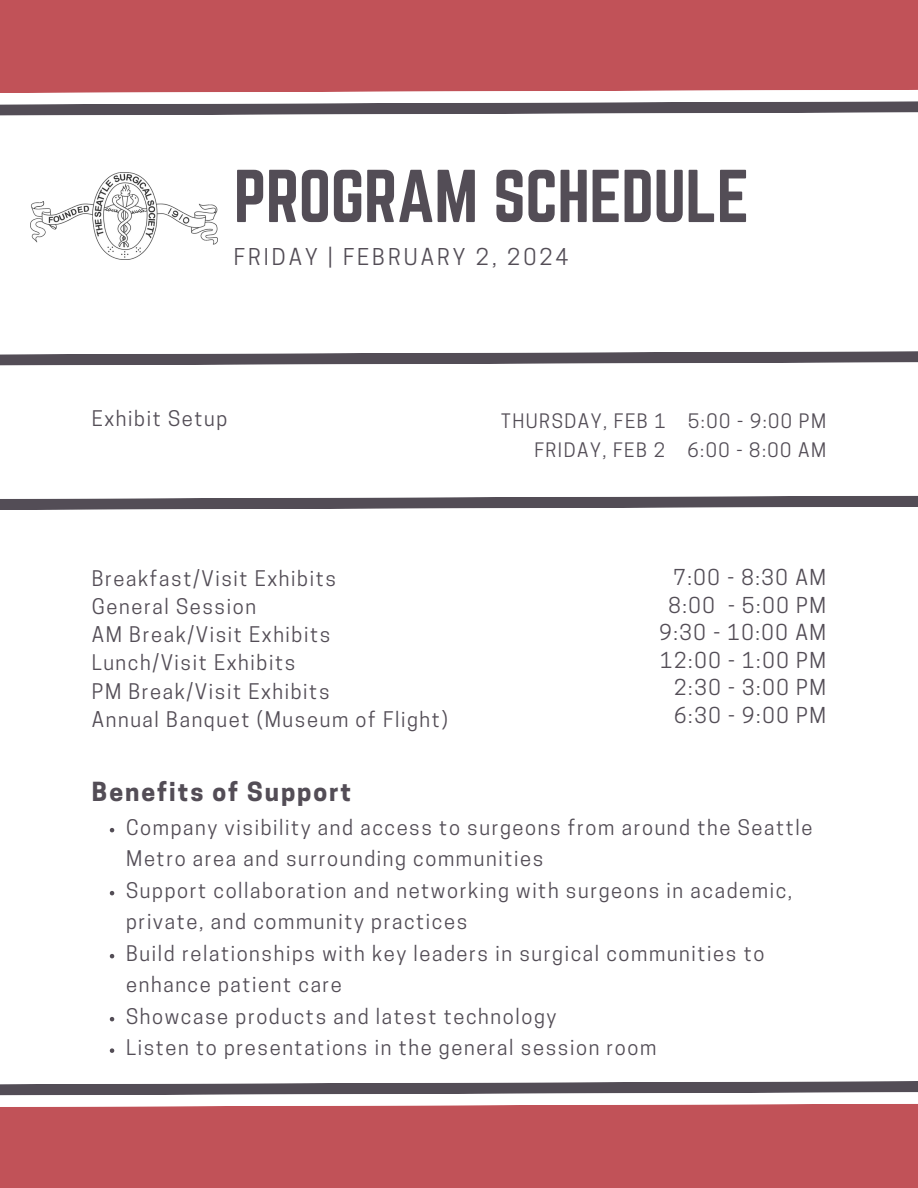
<style>
.page{position:relative;width:918px;height:1188px;background:#fff}
.page>*{position:absolute;margin:0;border:0;box-sizing:border-box;transform-origin:0 0}
.t1{font:65.4px "Norwester";letter-spacing:-.01em;color:#534d56}
.t2{font:700 24.75px "Cooper Hewitt";letter-spacing:.08em;color:#534d56}
.t3{font:21.75px "Cooper Hewitt";letter-spacing:.14em;color:#534d56}
.t4{font:20.55px "Cooper Hewitt";letter-spacing:.08em;color:#534d56}
.t5{font:20.25px/31.5px "Cooper Hewitt";letter-spacing:.08em;color:#534d56}
.t6{font:18.75px "Cooper Hewitt";letter-spacing:.08em;color:#534d56}
</style>
<div class="page">
<div style="left:0;top:1104px;width:918px;height:84px;background:#c15258"></div>
<svg style="left:0;top:1081px;width:918px;height:15px"></svg>
<div style="left:0;top:0;width:918px;height:93px;background:#c15258"></div>
<svg style="left:0;top:101px;width:918px;height:15px"></svg>
<svg style="left:0;top:351px;width:918px;height:15px"></svg>
<svg style="left:0;top:495px;width:918px;height:15px"></svg>
<img style="left:30px;top:172px;width:187px;height:88px">
<svg style="left:110px;top:828px;width:4px;height:4px"></svg>
<svg style="left:110px;top:891px;width:4px;height:4px"></svg>
<svg style="left:110px;top:954px;width:4px;height:4px"></svg>
<svg style="left:110px;top:1017px;width:4px;height:4px"></svg>
<svg style="left:110px;top:1048px;width:4px;height:5px"></svg>
<p class="t1" style="left:234px;top:157px;width:517px">PROGRAM SCHEDULE</p>
<p class="t3" style="left:234px;top:249px;width:336px">FRIDAY | FEBRUARY 2, 2024</p>
<p class="t5" style="left:92px;top:406px;width:137px">Exhibit Setup</p>
<p class="t6" style="left:501px;top:414px;width:326px">THURSDAY, FEB 1 5:00 - 9:00 PM</p>
<p class="t6" style="left:534px;top:443px;width:293px">FRIDAY, FEB 2 6:00 - 8:00 AM</p>
<p class="t5" style="left:92px;top:565px;width:246px">Breakfast/Visit Exhibits</p>
<p class="t5" style="left:92px;top:593px;width:166px">General Session</p>
<p class="t5" style="left:92px;top:622px;width:240px">AM Break/Visit Exhibits</p>
<p class="t5" style="left:92px;top:650px;width:205px">Lunch/Visit Exhibits</p>
<p class="t5" style="left:92px;top:678px;width:239px">PM Break/Visit Exhibits</p>
<p class="t5" style="left:92px;top:706px;width:358px">Annual Banquet (Museum of Flight)</p>
<p class="t4" style="left:673px;top:570px;width:154px">7:00 - 8:30 AM</p>
<p class="t4" style="left:668px;top:598px;width:159px">8:00 - 5:00 PM</p>
<p class="t4" style="left:659px;top:625px;width:168px">9:30 - 10:00 AM</p>
<p class="t4" style="left:660px;top:653px;width:167px">12:00 - 1:00 PM</p>
<p class="t4" style="left:674px;top:680px;width:153px">2:30 - 3:00 PM</p>
<p class="t4" style="left:674px;top:708px;width:153px">6:30 - 9:00 PM</p>
<p class="t2" style="left:92px;top:782px;width:261px">Benefits of Support</p>
<p class="t5" style="left:126px;top:814px;width:688px">Company visibility and access to surgeons from around the Seattle<br>Metro area and surrounding communities</p>
<p class="t5" style="left:126px;top:877px;width:668px">Support collaboration and networking with surgeons in academic, private, and community practices</p>
<p class="t5" style="left:126px;top:940px;width:640px">Build relationships with key leaders in surgical communities to enhance patient care</p>
<p class="t5" style="left:126px;top:1003px;width:432px">Showcase products and latest technology</p>
<p class="t5" style="left:126px;top:1034px;width:532px">Listen to presentations in the general session room</p>
</div>
